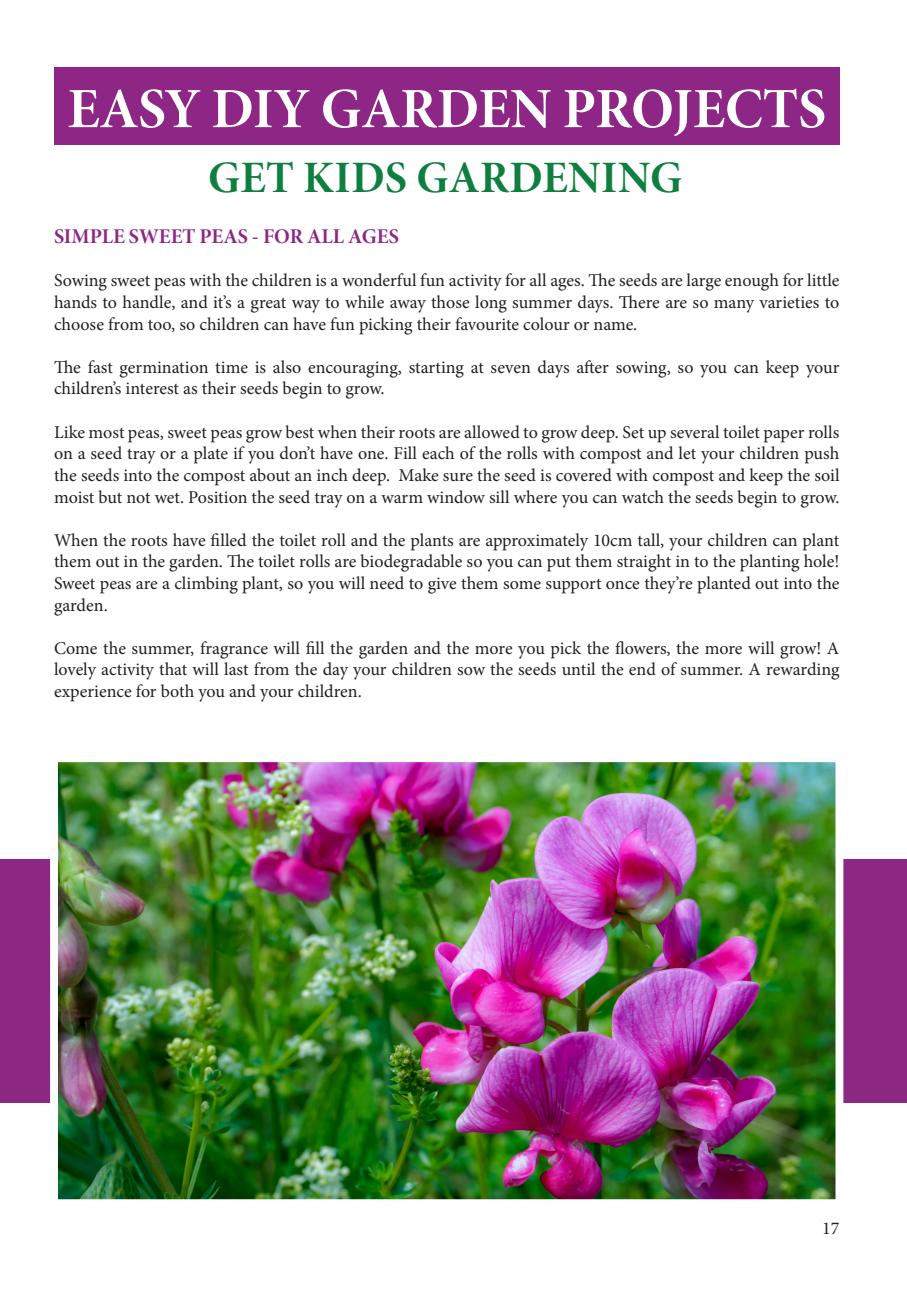
<style>
.page{position:relative;width:907px;height:1290px;background:#fff}
.page>*{position:absolute;margin:0;border:0;box-sizing:border-box;transform-origin:0 0}
.Heading{font:57px "Minion Pro Bold Subh";color:#fff}
.Heading-2{font:45px "Minion Pro Bold Subh";letter-spacing:.01em;color:#0f7f3f}
.Paragraph_Style_1{font:21px "Minion Pro Bold Subh";color:#8c2784}
.Paragraph_Style_1-2{font:18px/21.6px "Minion Pro";color:#231f20;text-align:justify}
</style>
<div class="page">
<div style="left:54px;top:68px;width:785px;height:77px;background:#8e2685"></div>
<div style="left:0;top:859px;width:906px;height:243px;background:#8c2784"></div>
<img style="left:59px;top:763px;width:775px;height:435px">
<div style="left:50px;top:754px;width:793px;height:453px;border:8px solid #fff"></div>
<p class="Heading" style="left:67px;top:75px;width:760px">EASY DIY GARDEN PROJECTS</p>
<p class="Heading-2" style="left:208px;top:151px;width:475px">GET KIDS GARDENING</p>
<p class="Paragraph_Style_1" style="left:54px;top:224px;width:346px">SIMPLE SWEET PEAS - FOR ALL AGES</p>
<p class="Paragraph_Style_1-2" style="left:54px;top:270px;width:787px">Sowing sweet peas with the children is a wonderful fun activity for all ages. The seeds are large enough for little hands to handle, and it’s a great way to while away those long summer days. There are so many varieties to choose from too, so children can have fun picking their favourite colour or name.</p>
<p class="Paragraph_Style_1-2" style="left:54px;top:356px;width:787px">The fast germination time is also encouraging, starting at seven days after sowing, so you can keep your children’s interest as their seeds begin to grow.</p>
<p class="Paragraph_Style_1-2" style="left:54px;top:421px;width:787px">Like most peas, sweet peas grow best when their roots are allowed to grow deep. Set up several toilet paper rolls on a seed tray or a plate if you don’t have one. Fill each of the rolls with compost and let your children push the seeds into the compost about an inch deep. Make sure the seed is covered with compost and keep the soil moist but not wet. Position the seed tray on a warm window sill where you can watch the seeds begin to grow.</p>
<p class="Paragraph_Style_1-2" style="left:54px;top:529px;width:787px">When the roots have filled the toilet roll and the plants are approximately 10cm tall, your children can plant them out in the garden. The toilet rolls are biodegradable so you can put them straight in to the planting hole!<br>Sweet peas are a climbing plant, so you will need to give them some support once they’re planted out into the garden.</p>
<p class="Paragraph_Style_1-2" style="left:54px;top:637px;width:786px">Come the summer, fragrance will fill the garden and the more you pick the flowers, the more will grow! A lovely activity that will last from the day your children sow the seeds until the end of summer. A rewarding experience for both you and your children.</p>
<p class="Paragraph_Style_1-2" style="left:822px;top:1218px;width:19px">17</p>
</div>
